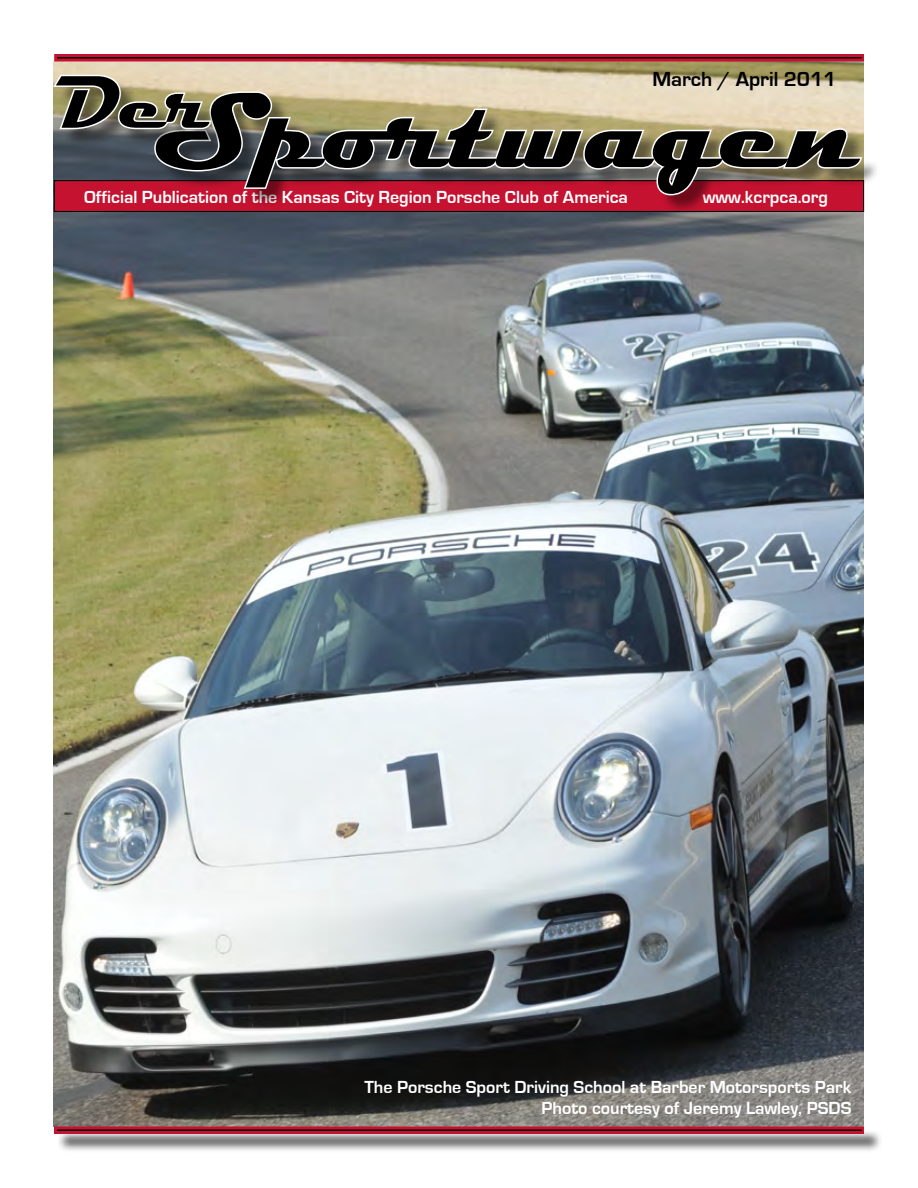
<style>
.page{position:relative;width:918px;height:1188px;background:#fff}
.page>*{position:absolute;margin:0;border:0;box-sizing:border-box;transform-origin:0 0}
.t1{font:700 108px "Magneto";color:#000}
.t2{font:700 75px "Magneto";color:#000}
.t3{font:700 21px "Eurostile";color:#000}
.t4{font:700 18px/21.6px "Eurostile";color:#fff;text-align:right}
</style>
<div class="page">
<img style="left:54px;top:62px;width:810px;height:1064px">
<div style="left:56px;top:1129px;width:826px;height:24px;background:#000;opacity:.75"></div>
<svg style="left:54px;top:1126px;width:810px;height:8px;background:#b21932"></svg>
<hr style="left:57px;top:1130px;width:805px;height:1px;background:#000">
<svg style="left:54px;top:54px;width:810px;height:8px;background:#b41b32"></svg>
<hr style="left:57px;top:57px;width:805px;height:1px;background:#000">
<div style="left:156px;top:94px;width:725px;height:120px;background:#000;opacity:.45"></div>
<svg style="left:53px;top:73px;width:811px;height:139px;background:#aa8176"></svg>
<h2 class="t2" style="left:56px;top:60px;width:155px">Der</h2>
<p class="t3" style="left:652px;top:68px;width:186px">March / April 2011</p>
<h1 class="t1" style="left:152px;top:69px;width:709px">Sportwagen</h1>
<p class="t4" style="left:703px;top:186px;width:127px">www.kcrpca.org</p>
<p class="t4" style="left:84px;top:186px;width:545px">Official Publication of the Kansas City Region Porsche Club of America</p>
<p class="t4" style="left:364px;top:1076px;width:489px">The Porsche Sport Driving School at Barber Motorsports Park<br>Photo courtesy of Jeremy Lawley, PSDS</p>
</div>
